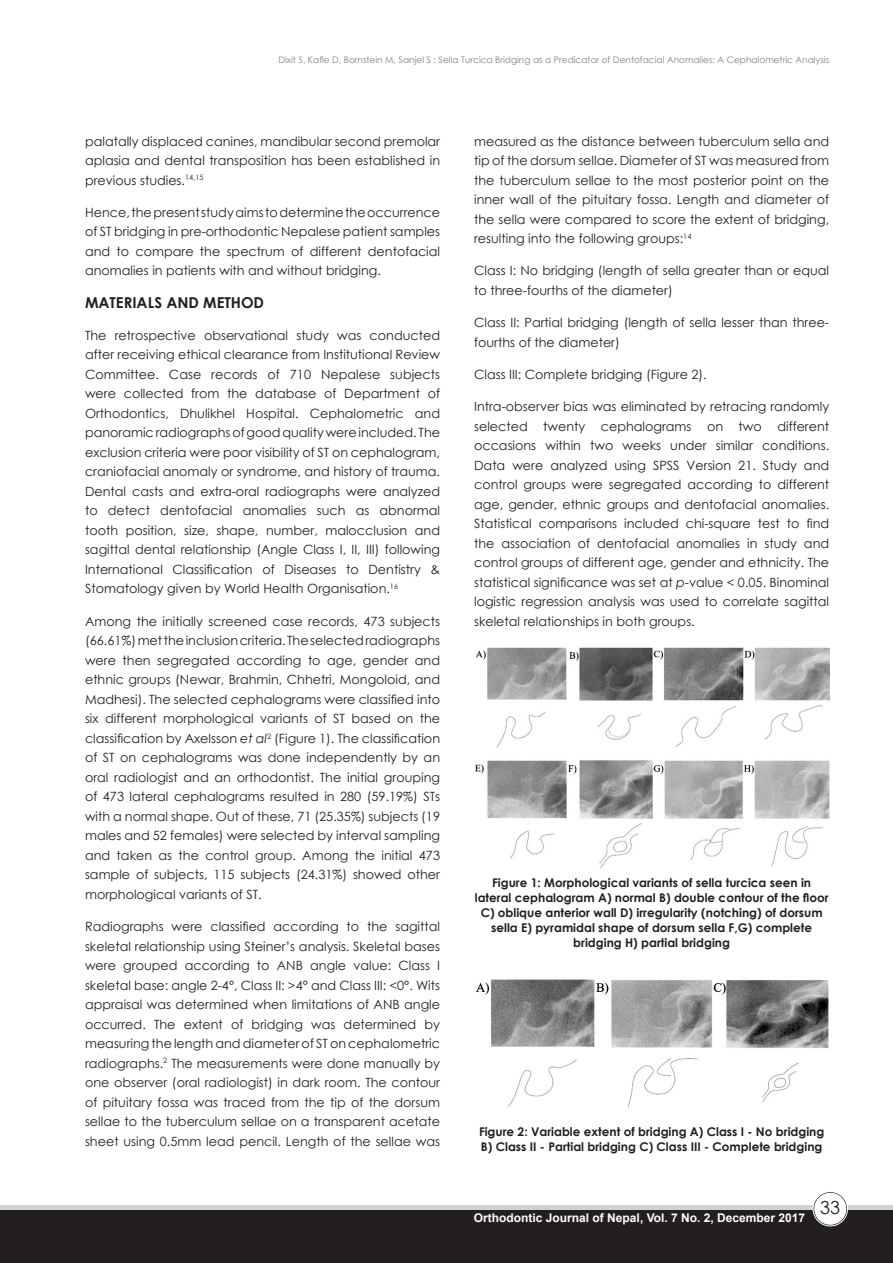
<style>
.page{position:relative;width:893px;height:1263px;background:#fff}
.page>*{position:absolute;margin:0;border:0;box-sizing:border-box;transform-origin:0 0}
.t1{font:18px "Century Gothic";color:#231f20}
.t2{font:700 15px "Century Gothic";color:#231f20}
.t3{font:12.75px/19.5px "Century Gothic";color:#231f20;text-align:justify}
.t4{font:700 12px/15px "Century Gothic";color:#231f20;text-align:center}
.t5{font:700 12px "Arial";color:#fff}
.t6{font:9px "Century Gothic";color:#808285}
.s1{font-style:italic}
</style>
<div class="page">
<div style="left:0;top:1205px;width:893px;height:58px;background:linear-gradient(to right,#d1d2d4,#d1d2d4)"></div>
<div style="left:0;top:1211px;width:893px;height:52px;background:#231f20"></div>
<div style="left:814px;top:1192px;width:33px;height:33px;background:#fff;border-radius:50%"></div>
<div style="left:813px;top:1192px;width:34px;height:34px;border:1px solid #231f20;border-radius:50%"></div>
<div style="left:813px;top:1191px;width:35px;height:35px;border:1px solid #fff;border-radius:50%"></div>
<img style="left:475px;top:647px;width:354px;height:222px">
<img style="left:476px;top:979px;width:353px;height:128px">
<p class="t6" style="left:278px;top:54px;width:552px">Dixit S, Kafle D, Bornstein M, Sanjel S : Sella Turcica Bridging as a Predicator of Dentofacial Anomalies: A Cephalometric Analysis</p>
<p class="t3" style="left:85px;top:131px;width:357px">palatally displaced canines, mandibular second premolar aplasia and dental transposition has been established in previous studies.<sup>14,15</sup></p>
<p class="t3" style="left:85px;top:202px;width:357px">Hence, the present study aims to determine the occurrence of ST bridging in pre-orthodontic Nepalese patient samples and to compare the spectrum of different dentofacial anomalies in patients with and without bridging.</p>
<p class="t2" style="left:85px;top:291px;width:181px">MATERIALS AND METHOD</p>
<p class="t3" style="left:85px;top:325px;width:357px">The retrospective observational study was conducted after receiving ethical clearance from Institutional Review Committee. Case records of 710 Nepalese subjects were collected from the database of Department of Orthodontics, Dhulikhel Hospital. Cephalometric and panoramic radiographs of good quality were included. The exclusion criteria were poor visibility of ST on cephalogram, craniofacial anomaly or syndrome, and history of trauma.<br>Dental casts and extra-oral radiographs were analyzed to detect dentofacial anomalies such as abnormal tooth position, size, shape, number, malocclusion and sagittal dental relationship (Angle Class I, II, III) following International Classification of Diseases to Dentistry &amp; Stomatology given by World Health Organisation.<sup>16</sup></p>
<p class="t3" style="left:85px;top:611px;width:357px">Among the initially screened case records, 473 subjects (66.61%) met the inclusion criteria. The selected radiographs were then segregated according to age, gender and ethnic groups (Newar, Brahmin, Chhetri, Mongoloid, and Madhesi). The selected cephalograms were classified into six different morphological variants of ST based on the classification by Axelsson <span class="s1">et al</span><sup>2</sup> (Figure 1). The classification of ST on cephalograms was done independently by an oral radiologist and an orthodontist. The initial grouping of 473 lateral cephalograms resulted in 280 (59.19%) STs with a normal shape. Out of these, 71 (25.35%) subjects (19 males and 52 females) were selected by interval sampling and taken as the control group. Among the initial 473 sample of subjects, 115 subjects (24.31%) showed other morphological variants of ST.</p>
<p class="t3" style="left:85px;top:916px;width:357px">Radiographs were classified according to the sagittal skeletal relationship using Steiner’s analysis. Skeletal bases were grouped according to ANB angle value: Class I skeletal base: angle 2-4°, Class II: &gt;4° and Class III: &lt;0°. Wits appraisal was determined when limitations of ANB angle occurred. The extent of bridging was determined by measuring the length and diameter of ST on cephalometric radiographs.<sup>2</sup> The measurements were done manually by one observer (oral radiologist) in dark room. The contour of pituitary fossa was traced from the tip of the dorsum sellae to the tuberculum sellae on a transparent acetate sheet using 0.5mm lead pencil. Length of the sellae was</p>
<p class="t3" style="left:474px;top:131px;width:357px">measured as the distance between tuberculum sella and tip of the dorsum sellae. Diameter of ST was measured from the tuberculum sellae to the most posterior point on the inner wall of the pituitary fossa. Length and diameter of the sella were compared to score the extent of bridging, resulting into the following groups:<sup>14</sup></p>
<p class="t3" style="left:474px;top:261px;width:357px">Class I: No bridging (length of sella greater than or equal to three-fourths of the diameter)</p>
<p class="t3" style="left:474px;top:313px;width:357px">Class II: Partial bridging (length of sella lesser than three&shy;fourths of the diameter)</p>
<p class="t3" style="left:474px;top:364px;width:234px">Class III: Complete bridging (Figure 2).</p>
<p class="t3" style="left:474px;top:397px;width:357px">Intra-observer bias was eliminated by retracing randomly selected twenty cephalograms on two different occasions within two weeks under similar conditions.<br>Data were analyzed using SPSS Version 21. Study and control groups were segregated according to different age, gender, ethnic groups and dentofacial anomalies.<br>Statistical comparisons included chi-square test to find the association of dentofacial anomalies in study and control groups of different age, gender and ethnicity. The statistical significance was set at <span class="s1">p</span>-value &lt; 0.05. Binominal logistic regression analysis was used to correlate sagittal skeletal relationships in both groups.</p>
<p class="t4" style="left:475px;top:874px;width:355px">Figure 1: Morphological variants of sella turcica seen in lateral cephalogram A) normal B) double contour of the floor C) oblique anterior wall D) irregularity (notching) of dorsum sella E) pyramidal shape of dorsum sella F,G) complete bridging H) partial bridging</p>
<p class="t4" style="left:479px;top:1123px;width:347px;text-align:left">Figure 2: Variable extent of bridging A) Class I - No bridging<br>B) Class II - Partial bridging C) Class III - Complete bridging</p>
<p class="t5" style="left:474px;top:1209px;width:333px">Orthodontic Journal of Nepal, Vol. 7 No. 2, December 2017</p>
<h1 class="t1" style="left:820px;top:1195px;width:21px">33</h1>
</div>
